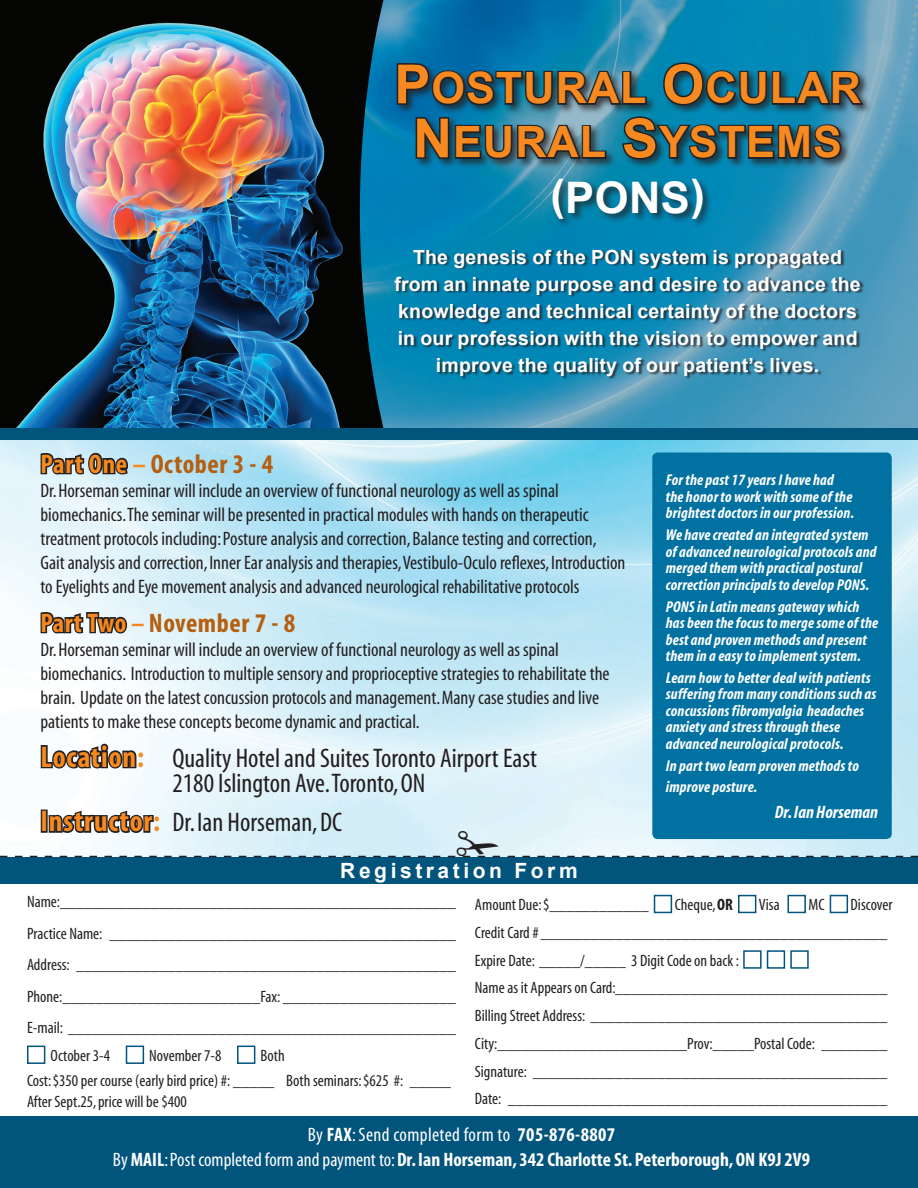
<style>
.page{position:relative;width:918px;height:1188px;background:#fff}
.page>*{position:absolute;margin:0;border:0;box-sizing:border-box;transform-origin:0 0}
.t1{font:700 43.5px "Arial";color:#fff}
.t2{font:43.2px/54px "Arial Bold MT SC800";letter-spacing:.025em;color:#f6891f;text-align:center}
.t3{font:condensed 27px/25.5px "Myriad";color:#231f20}
.t4{font:700 condensed 27px "Myriad";letter-spacing:.02em;color:#b56011}
.t5{font:700 21px "Arial";letter-spacing:.17em;color:#fff}
.t6{font:condensed 19.5px/24px "Myriad";color:#231f20}
.t7{font:700 19.5px/27px "Arial";letter-spacing:.01em;color:#fff;text-align:center}
.t8{font:700 condensed 19.5px/24.8px "Myriad";color:#fff;text-align:center}
.t9{font:italic 700 condensed 18px "Myriad";color:#fff}
.t10{font:condensed 16.5px/27.8px "Myriad";color:#231f20}
.t11{font:italic 700 condensed 15.75px/16.5px "Myriad";letter-spacing:.01em;color:#fff}
.s1{font-size:54px}
.s2{color:#f6891f}
.s3{font-weight:700;font-size:30px;color:#f6891f}
.s4{font-weight:700}
.s5{font-weight:400}
</style>
<div class="page">
<div style="left:0;top:1117px;width:918px;height:71px;background:#01547c"></div>
<img style="left:0;top:440px;width:918px;height:284px">
<div style="left:0;top:857px;width:918px;height:27px;background:#01547c"></div>
<svg style="left:383px;top:0;width:535px;height:428px;background:#2f90b9"></svg>
<div style="left:395px;top:61px;width:478px;height:168px;background:#231f20;opacity:.75"></div>
<svg style="left:395px;top:61px;width:471px;height:100px;background:#205b73"></svg>
<div style="left:395px;top:250px;width:469px;height:129px;background:#231f20;opacity:.75"></div>
<div style="left:652px;top:453px;width:240px;height:386px;background:#0071a1;border-radius:5px"></div>
<svg style="left:39px;top:440px;width:91px;height:78px;background:#bcccd3"></svg>
<svg style="left:39px;top:565px;width:90px;height:71px"></svg>
<div style="left:27px;top:1046px;width:18px;height:18px;border:2px solid #01547c"></div>
<div style="left:126px;top:1046px;width:18px;height:18px;border:2px solid #01547c"></div>
<div style="left:237px;top:1046px;width:18px;height:18px;border:2px solid #01547c"></div>
<div style="left:654px;top:895px;width:18px;height:18px;border:2px solid #01547c"></div>
<div style="left:738px;top:895px;width:18px;height:18px;border:2px solid #01547c"></div>
<div style="left:788px;top:895px;width:18px;height:18px;border:2px solid #01547c"></div>
<div style="left:830px;top:895px;width:18px;height:18px;border:2px solid #01547c"></div>
<div style="left:743px;top:950px;width:19px;height:19px;border:2px solid #01547c"></div>
<div style="left:767px;top:950px;width:18px;height:19px;border:2px solid #01547c"></div>
<div style="left:790px;top:950px;width:19px;height:19px;border:2px solid #01547c"></div>
<img style="left:0;top:0;width:383px;height:428px">
<div style="left:0;top:428px;width:918px;height:12px;background:#01547c"></div>
<svg style="left:0;top:724px;width:918px;height:134px"></svg>
<h2 class="t2" style="left:394px;top:63px;width:468px"><span class="s1">P</span>OSTURAL <span class="s1">O</span>CULAR<br><span class="s1">N</span>EURAL <span class="s1">S</span>YSTEMS</h2>
<h1 class="t1" style="left:550px;top:169px;width:156px">(PONS)</h1>
<p class="t7" style="left:394px;top:244px;width:468px">The genesis of the PON system is propagated from an innate purpose and desire to advance the knowledge and technical certainty of the doctors in our profession with the vision to empower and improve the quality of our patient’s lives.</p>
<h3 class="t4" style="left:40px;top:450px;width:234px"><span class="s2">Part One –</span> October 3 - 4</h3>
<p class="t6" style="left:40px;top:479px;width:587px">Dr. Horseman seminar will include an overview of functional neurology as well as spinal biomechanics.The seminar will be presented in practical modules with hands on therapeutic treatment protocols including: Posture analysis and correction, Balance testing and correction, Gait analysis and correction, Inner Ear analysis and therapies, Vestibulo-Oculo reflexes, Introduction to Eyelights and Eye movement analysis and advanced neurological rehabilitative protocols</p>
<h3 class="t4" style="left:40px;top:609px;width:256px"><span class="s2">Part Two –</span> November 7 - 8</h3>
<p class="t6" style="left:40px;top:638px;width:571px">Dr. Horseman seminar will include an overview of functional neurology as well as spinal biomechanics. Introduction to multiple sensory and proprioceptive strategies to rehabilitate the brain. Update on the latest concussion protocols and management. Many case studies and live patients to make these concepts become dynamic and practical.</p>
<h3 class="t3" style="left:172px;top:746px;width:366px;text-indent:-132px"><span class="s3">Location:</span> Quality Hotel and Suites Toronto Airport East<br>2180 Islington Ave.Toronto, ON</h3>
<h3 class="t3" style="left:40px;top:811px;width:303px"><span class="s3">Instructor:</span> Dr. Ian Horseman, DC</h3>
<p class="t5" style="left:340px;top:857px;width:239px">Registration Form</p>
<p class="t11" style="left:666px;top:472px;width:190px">For the past 17 years I have had the honor to work with some of the brightest doctors in our profession.</p>
<p class="t11" style="left:666px;top:527px;width:212px">We have created an integrated system of advanced neurological protocols and merged them with practical postural correction principals to develop PONS.</p>
<p class="t11" style="left:666px;top:599px;width:214px">PONS in Latin means gateway which has been the focus to merge some of the best and proven methods and present them in a easy to implement system.</p>
<p class="t11" style="left:666px;top:670px;width:212px">Learn how to better deal with patients suffering from many conditions such as concussions fibromyalgia headaches anxiety and stress through these advanced neurological protocols.</p>
<p class="t11" style="left:666px;top:756px;width:195px;line-height:21px">In part two learn proven methods to improve posture.</p>
<p class="t9" style="left:775px;top:803px;width:105px">Dr. Ian Horseman</p>
<p class="t10" style="left:27px;top:887px;width:430px;line-height:31.5px;text-align:justify">Name:________________________________________________ Practice Name: __________________________________________ Address: ______________________________________________ Phone:________________________Fax: _____________________ E-mail: _______________________________________________</p>
<p class="t10" style="left:51px;top:1042px;width:61px">October 3-4</p>
<p class="t10" style="left:149px;top:1042px;width:74px">November 7-8</p>
<p class="t10" style="left:261px;top:1042px;width:26px">Both</p>
<p class="t10" style="left:475px;top:892px;width:175px">Amount Due: $____________</p>
<p class="t10" style="left:675px;top:892px;width:60px">Cheque, <span class="s4">OR</span></p>
<p class="t10" style="left:759px;top:892px;width:22px">Visa</p>
<p class="t10" style="left:808px;top:892px;width:18px">MC</p>
<p class="t10" style="left:475px;top:892px;width:419px;text-indent:376px">Discover Credit Card # __________________________________________ Expire Date: _____/_____ 3 Digit Code on back :<br>Name as it Appears on Card:_________________________________ Billing Street Address: ____________________________________ City:_______________________Prov:_____Postal Code: ________ Signature: ___________________________________________ Date: ______________________________________________</p>
<p class="t8" style="left:113px;top:1123px;width:699px"><span class="s5">By</span> FAX<span class="s5">: Send completed form to</span> 705-876-8807<br><span class="s5">By</span> MAIL<span class="s5">: Post completed form and payment to:</span> Dr. Ian Horseman, 342 Charlotte St. Peterborough, ON K9J 2V9</p>
<p class="t10" style="left:27px;top:1071px;width:249px;line-height:21px">Cost: $350 per course (early bird price) #: _____<br>After Sept.25, price will be $400</p>
<p class="t10" style="left:286px;top:1067px;width:167px">Both seminars: $625 #: _____</p>
</div>
